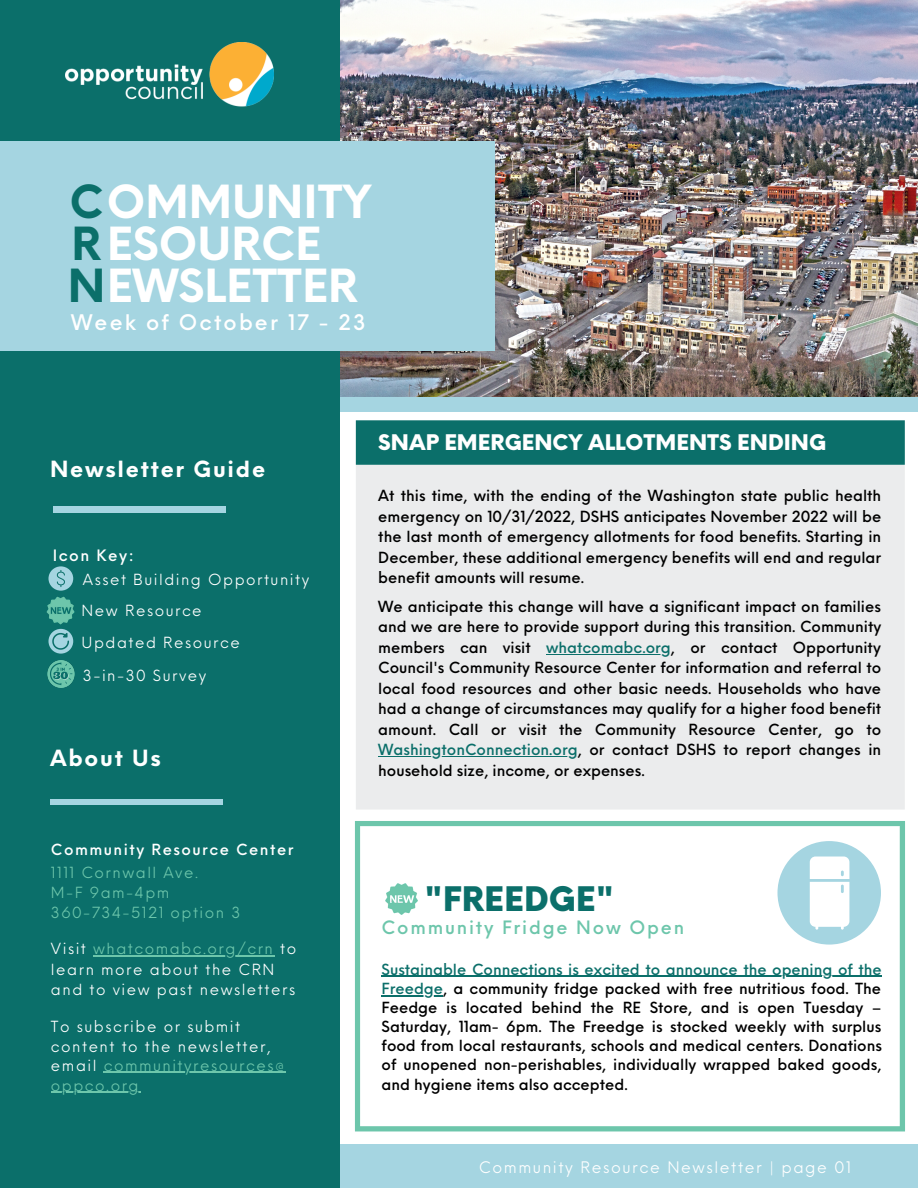
<style>
.page{position:relative;width:918px;height:1188px;background:#fff}
.page>*{position:absolute;margin:0;border:0;box-sizing:border-box;transform-origin:0 0}
.t1{font:700 44.55px/42.3px "Neue Einstellung";color:#fff}
.t2{font:900 33px "Neue Einstellung";color:#0b6f6a}
.t3{font:700 21.75px "Neue Einstellung";letter-spacing:.08em;color:#fff}
.t4{font:900 21px "Neue Einstellung";color:#fff}
.t5{font:500 21px "Neue Einstellung";letter-spacing:.1em;color:#fff}
.t6{font:500 18px "Neue Einstellung";letter-spacing:.1em;color:#6dc6ab}
.t7{font:15.6px "Neue Einstellung";letter-spacing:.1em;color:#fff}
.t8{font:500 15.3px "Neue Einstellung";letter-spacing:.1em;color:#fff}
.t9{font:500 15px/20.5px "Neue Einstellung";color:#000;text-align:justify}
.t10{font:15px/20.2px "Neue Einstellung";letter-spacing:.1em;color:#fff}
.t11{font:15px/20.2px "Neue Einstellung";letter-spacing:.1em;color:#6dc6ab}
.t12{font:500 15px "Neue Einstellung";letter-spacing:.1em;color:#fff}
.s1{color:#0b6f6a}
.s2{color:#6dc6ab}
.s3{color:#fff}
</style>
<div class="page">
<img style="left:339px;top:0;width:579px;height:398px">
<svg style="left:355px;top:821px;width:550px;height:310px"></svg>
<div style="left:356px;top:465px;width:549px;height:345px;background:#ebeced"></div>
<div style="left:356px;top:420px;width:549px;height:45px;background:#0b6f6a"></div>
<div style="left:0;top:398px;width:918px;height:13px;background:#a5d5e1"></div>
<div style="left:0;top:1145px;width:918px;height:43px;background:#a5d5e1"></div>
<div style="left:0;top:0;width:339px;height:1188px;background:#0b6f6a"></div>
<div style="left:53px;top:506px;width:60px;height:6px;background:#a5d5e1"></div>
<div style="left:111px;top:506px;width:61px;height:6px;background:#a5d5e1"></div>
<div style="left:165px;top:506px;width:61px;height:6px;background:#a5d5e1"></div>
<div style="left:0;top:141px;width:494px;height:210px;background:#a5d5e1"></div>
<img style="left:65px;top:42px;width:208px;height:65px">
<svg style="left:48px;top:566px;width:25px;height:25px"></svg>
<img style="left:46px;top:596px;width:29px;height:29px">
<div style="left:50px;top:799px;width:61px;height:6px;background:#a5d5e1"></div>
<div style="left:108px;top:799px;width:61px;height:6px;background:#a5d5e1"></div>
<div style="left:163px;top:799px;width:60px;height:6px;background:#a5d5e1"></div>
<img style="left:47px;top:660px;width:28px;height:28px">
<div style="left:48px;top:629px;width:25px;height:25px;background:#a5d5e1;border-radius:50%"></div>
<svg style="left:52px;top:633px;width:17px;height:17px"></svg>
<div style="left:777px;top:841px;width:104px;height:104px;background:#a5d5e1;border-radius:50%"></div>
<svg style="left:810px;top:857px;width:39px;height:73px;background:#f6fafc"></svg>
<hr style="left:382px;top:976px;width:500px;height:1px;background:#0b6f6a">
<hr style="left:382px;top:995px;width:61px;height:1px;background:#0b6f6a">
<hr style="left:546px;top:654px;width:125px;height:1px;background:#0b6f6a">
<hr style="left:378px;top:756px;width:200px;height:1px;background:#0b6f6a">
<hr style="left:104px;top:1072px;width:182px;height:1px;background:#6dc6ab">
<hr style="left:51px;top:1092px;width:89px;height:1px;background:#6dc6ab">
<hr style="left:93px;top:956px;width:181px;height:1px;background:#6dc6ab">
<img style="left:382px;top:879px;width:39px;height:40px">
<h1 class="t1" style="left:68px;top:176px;width:305px"><span class="s1">C</span>OMMUNITY<br><span class="s1">R</span>ESOURCE<br><span class="s1">N</span>EWSLETTER</h1>
<h3 class="t5" style="left:71px;top:303px;width:296px">Week of October 17 - 23</h3>
<h3 class="t3" style="left:50px;top:449px;width:217px">Newsletter Guide</h3>
<p class="t8" style="left:53px;top:541px;width:83px">Icon Key:</p>
<p class="t10" style="left:82px;top:563px;width:229px;line-height:31px">Asset Building Opportunity<br>New Resource</p>
<p class="t10" style="left:82px;top:631px;width:160px">Updated Resource</p>
<p class="t10" style="left:83px;top:664px;width:125px">3-in-30 Survey</p>
<h3 class="t3" style="left:50px;top:738px;width:112px">About Us</h3>
<p class="t12" style="left:51px;top:836px;width:244px">Community Resource Center</p>
<p class="t11" style="left:51px;top:861px;width:191px">1111 Cornwall Ave.<br>M-F 9am-4pm<br>360-734-5121 option 3</p>
<p class="t10" style="left:51px;top:937px;width:247px">Visit <span class="s2">whatcomabc.org/crn</span> to learn more about the CRN and to view past newsletters</p>
<p class="t10" style="left:51px;top:1015px;width:221px">To subscribe or submit content to the newsletter,</p>
<p class="t11" style="left:51px;top:1053px;width:235px"><span class="s3">email</span> communityresources@ oppco.org</p>
<h3 class="t4" style="left:378px;top:423px;width:449px">SNAP EMERGENCY ALLOTMENTS ENDING</h3>
<p class="t9" style="left:378px;top:484px;width:505px">At this time, with the ending of the Washington state public health emergency on 10/31/2022, DSHS anticipates November 2022 will be the last month of emergency allotments for food benefits. Starting in December, these additional emergency benefits will end and regular benefit amounts will resume.</p>
<p class="t9" style="left:378px;top:595px;width:505px">We anticipate this change will have a significant impact on families and we are here to provide support during this transition. Community members can visit <span class="s1">whatcomabc.org</span>, or contact Opportunity Council's Community Resource Center for information and referral to local food resources and other basic needs. Households who have had a change of circumstances may qualify for a higher food benefit amount. Call or visit the Community Resource Center, go to <span class="s1">WashingtonConnection.org</span>, or contact DSHS to report changes in household size, income, or expenses.</p>
<h2 class="t2" style="left:425px;top:868px;width:191px">"FREEDGE"</h2>
<p class="t6" style="left:382px;top:911px;width:304px">Community Fridge Now Open</p>
<p class="t9" style="left:382px;top:958px;width:502px;line-height:19.2px"><span class="s1">Sustainable Connections is excited to announce the opening of the Freedge</span>, a community fridge packed with free nutritious food. The Feedge is located behind the RE Store, and is open Tuesday – Saturday, 11am- 6pm. The Freedge is stocked weekly with surplus food from local restaurants, schools and medical centers. Donations of unopened non-perishables, individually wrapped baked goods, and hygiene items also accepted.</p>
<p class="t7" style="left:479px;top:1154px;width:374px">Community Resource Newsletter | page 01</p>
</div>
